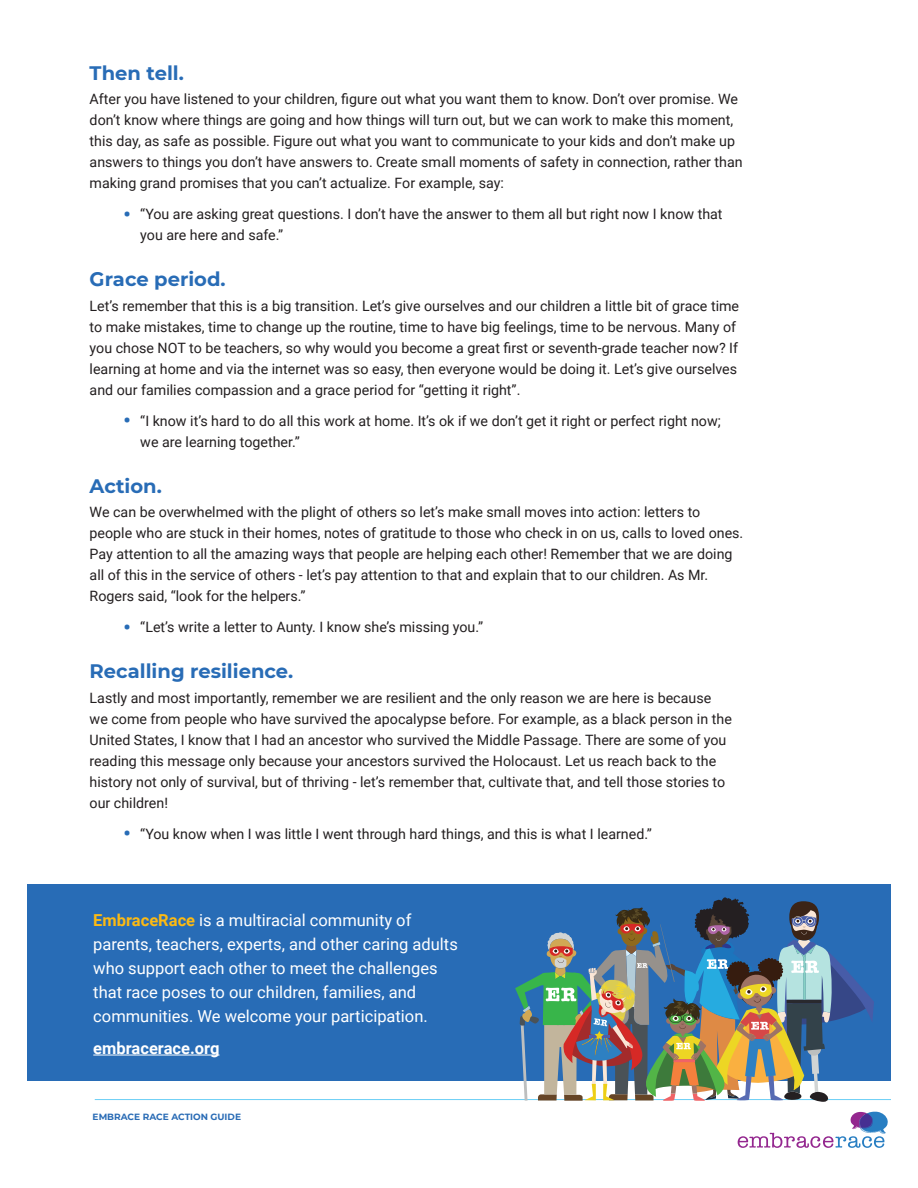
<style>
.page{position:relative;width:918px;height:1188px;background:#fff}
.page>*{position:absolute;margin:0;border:0;box-sizing:border-box;transform-origin:0 0}
.Tip_Title_Montserrat{font:700 19.5px "Montserrat";color:#286cb6}
.Bofy_Copy_2{font:700 19.5px "Montserrat";color:#286cb6}
.t1{font:16.5px/24px "Roboto";color:#fff}
.t2{font:700 16.5px "Roboto";color:#fff}
.Bofy_Copy_2-2{font:14.25px/21px "Roboto";color:#231f20}
.Bullett_List{font:14.25px/21px "Roboto";color:#231f20}
.t3{font:700 9px "Montserrat";color:#296bb5}
.s1{font-weight:900;font-size:19.5px;color:#286cb6}
.s2{font-weight:700;color:#fcba13}
</style>
<div class="page">
<div style="left:27px;top:884px;width:864px;height:197px;background:#286cb6"></div>
<hr style="left:93px;top:1055px;width:126px;height:1px;background:#fff">
<svg style="left:738px;top:1112px;width:150px;height:36px"></svg>
<hr style="left:95px;top:1099px;width:796px;height:1px;background:#6bcff6">
<svg style="left:515px;top:897px;width:359px;height:205px"></svg>
<p class="Tip_Title_Montserrat" style="left:90px;top:59px;width:96px">Then tell.</p>
<p class="Bofy_Copy_2-2" style="left:90px;top:88px;width:655px">After you have listened to your children, figure out what you want them to know. Don’t over promise. We don’t know where things are going and how things will turn out, but we can work to make this moment, this day, as safe as possible. Figure out what you want to communicate to your kids and don’t make up answers to things you don’t have answers to. Create small moments of safety in connection, rather than making grand promises that you can’t actualize. For example, say:</p>
<p class="Bullett_List" style="left:140px;top:203px;width:584px;text-indent:-17px"><span class="s1">•</span> “You are asking great questions. I don’t have the answer to them all but right now I know that you are here and safe.”</p>
<p class="Tip_Title_Montserrat" style="left:90px;top:265px;width:137px">Grace period.</p>
<p class="Bofy_Copy_2-2" style="left:90px;top:295px;width:651px">Let’s remember that this is a big transition. Let’s give ourselves and our children a little bit of grace time to make mistakes, time to change up the routine, time to have big feelings, time to be nervous. Many of you chose NOT to be teachers, so why would you become a great first or seventh-grade teacher now? If learning at home and via the internet was so easy, then everyone would be doing it. Let’s give ourselves and our families compassion and a grace period for “getting it right”.</p>
<p class="Bullett_List" style="left:140px;top:410px;width:582px;text-indent:-17px"><span class="s1">•</span> “I know it’s hard to do all this work at home. It’s ok if we don’t get it right or perfect right now; we are learning together.”</p>
<p class="Tip_Title_Montserrat" style="left:90px;top:472px;width:74px">Action.</p>
<p class="Bofy_Copy_2-2" style="left:90px;top:501px;width:655px">We can be overwhelmed with the plight of others so let’s make small moves into action: letters to people who are stuck in their homes, notes of gratitude to those who check in on us, calls to loved ones.<br>Pay attention to all the amazing ways that people are helping each other! Remember that we are doing all of this in the service of others - let’s pay attention to that and explain that to our children. As Mr.<br>Rogers said, “look for the helpers.”</p>
<p class="Bullett_List" style="left:123px;top:616px;width:361px"><span class="s1">•</span> “Let’s write a letter to Aunty. I know she’s missing you.”</p>
<p class="Bofy_Copy_2" style="left:90px;top:657px;width:205px">Recalling resilience.</p>
<p class="Bofy_Copy_2-2" style="left:90px;top:687px;width:644px">Lastly and most importantly, remember we are resilient and the only reason we are here is because we come from people who have survived the apocalypse before. For example, as a black person in the United States, I know that I had an ancestor who survived the Middle Passage. There are some of you reading this message only because your ancestors survived the Holocaust. Let us reach back to the history not only of survival, but of thriving - let’s remember that, cultivate that, and tell those stories to our children!</p>
<p class="Bullett_List" style="left:123px;top:823px;width:530px"><span class="s1">•</span> “You know when I was little I went through hard things, and this is what I learned.”</p>
<p class="t1" style="left:93px;top:908px;width:366px"><span class="s2">EmbraceRace</span> is a multiracial community of parents, teachers, experts, and other caring adults who support each other to meet the challenges that race poses to our children, families, and communities. We welcome your participation.</p>
<p class="t2" style="left:93px;top:1036px;width:128px">embracerace.org</p>
<p class="t3" style="left:93px;top:1110px;width:150px">EMBRACE RACE ACTION GUIDE</p>
</div>
